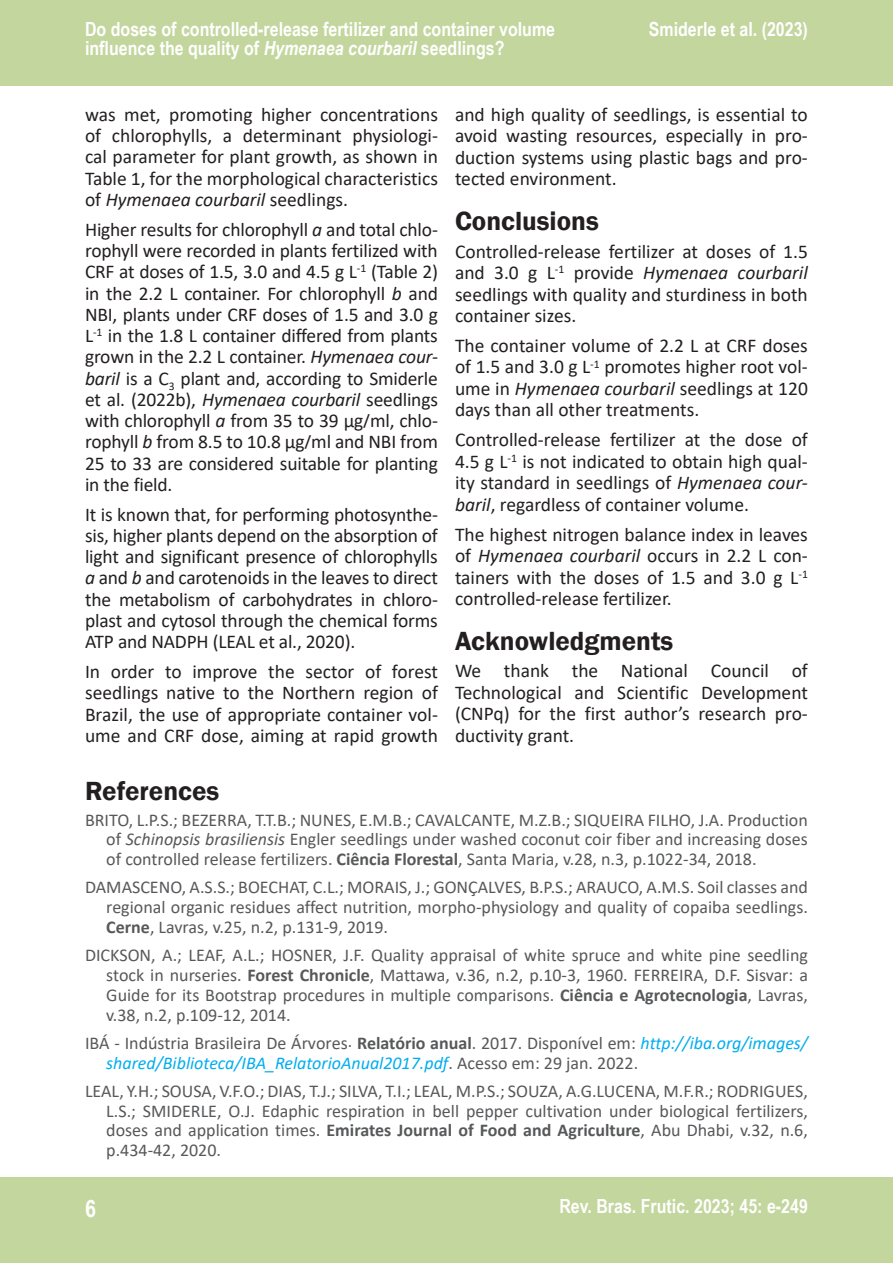
<style>
.page{position:relative;width:893px;height:1263px;background:#fff}
.page>*{position:absolute;margin:0;border:0;box-sizing:border-box;transform-origin:0 0}
.Título_1{font:600 27px "Franklin Gothic";color:#231f20}
.t1{font:700 24px "Arial Narrow";color:#fff}
.Corpo_de_texto{font:19.5px/21.3px "Calibri";color:#231f20;text-align:justify}
.t2{font:700 19.5px/19.5px "Arial Narrow";color:#fff}
.Referências{font:18px/19.8px "Calibri";color:#57585a;text-align:justify}
.s1{font-style:italic}
.s2{font-weight:700}
.s3{font-style:italic;color:#00aeef}
</style>
<div class="page">
<div style="left:0;top:0;width:893px;height:85px;background:#c3d69e"></div>
<div style="left:0;top:1178px;width:893px;height:85px;background:#c3d69e"></div>
<p class="t2" style="left:85px;top:18px;width:472px">Do doses of controlled-release fertilizer and container volume influence the quality of <span class="s1">Hymenaea courbaril</span> seedlings?</p>
<p class="t2" style="left:649px;top:18px;width:161px">Smiderle et al. (2023)</p>
<p class="Corpo_de_texto" style="left:85px;top:103px;width:354px">was met, promoting higher concentrations of chlorophylls, a determinant physiologi&shy;cal parameter for plant growth, as shown in Table 1, for the morphological characteristics of <span class="s1">Hymenaea courbaril</span> seedlings.</p>
<p class="Corpo_de_texto" style="left:85px;top:218px;width:354px">Higher results for chlorophyll <span class="s1">a</span> and total chlo&shy;rophyll were recorded in plants fertilized with CRF at doses of 1.5, 3.0 and 4.5 g L<sup>-1</sup> (Table 2) in the 2.2 L container. For chlorophyll <span class="s1">b</span> and NBI, plants under CRF doses of 1.5 and 3.0 g L<sup>-1</sup> in the 1.8 L container differed from plants grown in the 2.2 L container. <span class="s1">Hymenaea cour&shy;baril</span> is a C<sub>3</sub> plant and, according to Smiderle et al. (2022b), <span class="s1">Hymenaea courbaril</span> seedlings with chlorophyll <span class="s1">a</span> from 35 to 39 μg/ml, chlo&shy;rophyll <span class="s1">b</span> from 8.5 to 10.8 μg/ml and NBI from 25 to 33 are considered suitable for planting in the field.</p>
<p class="Corpo_de_texto" style="left:85px;top:503px;width:354px">It is known that, for performing photosynthe&shy;sis, higher plants depend on the absorption of light and significant presence of chlorophylls <span class="s1">a</span> and <span class="s1">b</span> and carotenoids in the leaves to direct the metabolism of carbohydrates in chloro&shy;plast and cytosol through the chemical forms ATP and NADPH (LEAL et al., 2020).</p>
<p class="Corpo_de_texto" style="left:85px;top:660px;width:354px">In order to improve the sector of forest seedlings native to the Northern region of Brazil, the use of appropriate container vol&shy;ume and CRF dose, aiming at rapid growth</p>
<p class="Corpo_de_texto" style="left:455px;top:103px;width:354px">and high quality of seedlings, is essential to avoid wasting resources, especially in pro&shy;duction systems using plastic bags and pro&shy;tected environment.</p>
<p class="Título_1" style="left:455px;top:204px;width:145px">Conclusions</p>
<p class="Corpo_de_texto" style="left:455px;top:240px;width:354px">Controlled-release fertilizer at doses of 1.5 and 3.0 g L<sup>-1</sup> provide <span class="s1">Hymenaea courbaril </span>seedlings with quality and sturdiness in both container sizes.</p>
<p class="Corpo_de_texto" style="left:455px;top:334px;width:354px">The container volume of 2.2 L at CRF doses of 1.5 and 3.0 g L<sup>-1</sup> promotes higher root vol&shy;ume in <span class="s1">Hymenaea courbaril</span> seedlings at 120 days than all other treatments.</p>
<p class="Corpo_de_texto" style="left:455px;top:429px;width:354px">Controlled-release fertilizer at the dose of 4.5 g L<sup>-1</sup> is not indicated to obtain high qual&shy;ity standard in seedlings of <span class="s1">Hymenaea cour&shy;baril</span>, regardless of container volume.</p>
<p class="Corpo_de_texto" style="left:455px;top:523px;width:354px">The highest nitrogen balance index in leaves of <span class="s1">Hymenaea courbaril</span> occurs in 2.2 L con&shy;tainers with the doses of 1.5 and 3.0 g L<sup>-1 </sup>controlled-release fertilizer.</p>
<p class="Título_1" style="left:455px;top:624px;width:220px">Acknowledgments</p>
<p class="Corpo_de_texto" style="left:455px;top:660px;width:354px">We thank the National Council of Technological and Scientific Development (CNPq) for the first author’s research pro&shy;ductivity grant.</p>
<p class="Título_1" style="left:85px;top:774px;width:136px">References</p>
<p class="Referências" style="left:106px;top:809px;width:703px;text-indent:-21px">BRITO, L.P.S.; BEZERRA, T.T.B.; NUNES, E.M.B.; CAVALCANTE, M.Z.B.; SIQUEIRA FILHO, J.A. Production of <span class="s1">Schinopsis brasiliensis</span> Engler seedlings under washed coconut coir fiber and increasing doses of controlled release fertilizers. <span class="s2">Ciência Florestal</span>, Santa Maria, v.28, n.3, p.1022-34, 2018.</p>
<p class="Referências" style="left:106px;top:877px;width:703px;text-indent:-21px">DAMASCENO, A.S.S.; BOECHAT, C.L.; MORAIS, J.; GONÇALVES, B.P.S.; ARAUCO, A.M.S. Soil classes and regional organic residues affect nutrition, morpho-physiology and quality of copaiba seedlings.<br><span class="s2">Cerne</span>, Lavras, v.25, n.2, p.131-9, 2019.</p>
<p class="Referências" style="left:106px;top:945px;width:703px;text-indent:-21px">DICKSON, A.; LEAF, A.L.; HOSNER, J.F. Quality appraisal of white spruce and white pine seedling stock in nurseries. <span class="s2">Forest Chronicle</span>, Mattawa, v.36, n.2, p.10-3, 1960. FERREIRA, D.F. Sisvar: a Guide for its Bootstrap procedures in multiple comparisons. <span class="s2">Ciência e Agrotecnologia</span>, Lavras, v.38, n.2, p.109-12, 2014.</p>
<p class="Referências" style="left:106px;top:1032px;width:703px;text-indent:-21px">IBÁ - Indústria Brasileira De Árvores. <span class="s2">Relatório anual</span>. 2017. Disponível em: <span class="s3">http://iba.org/images/ shared/Biblioteca/IBA_RelatorioAnual2017.pdf</span>. Acesso em: 29 jan. 2022.</p>
<p class="Referências" style="left:106px;top:1080px;width:703px;text-indent:-21px">LEAL, Y.H.; SOUSA, V.F.O.; DIAS, T.J.; SILVA, T.I.; LEAL, M.P.S.; SOUZA, A.G.LUCENA, M.F.R.; RODRIGUES, L.S.; SMIDERLE, O.J. Edaphic respiration in bell pepper cultivation under biological fertilizers, doses and application times. <span class="s2">Emirates Journal of Food and Agriculture</span>, Abu Dhabi, v.32, n.6, p.434-42, 2020.</p>
<p class="t1" style="left:85px;top:1190px;width:12px">6</p>
<p class="t2" style="left:559px;top:1196px;width:250px">Rev. Bras. Frutic. 2023; 45: e-249</p>
</div>
